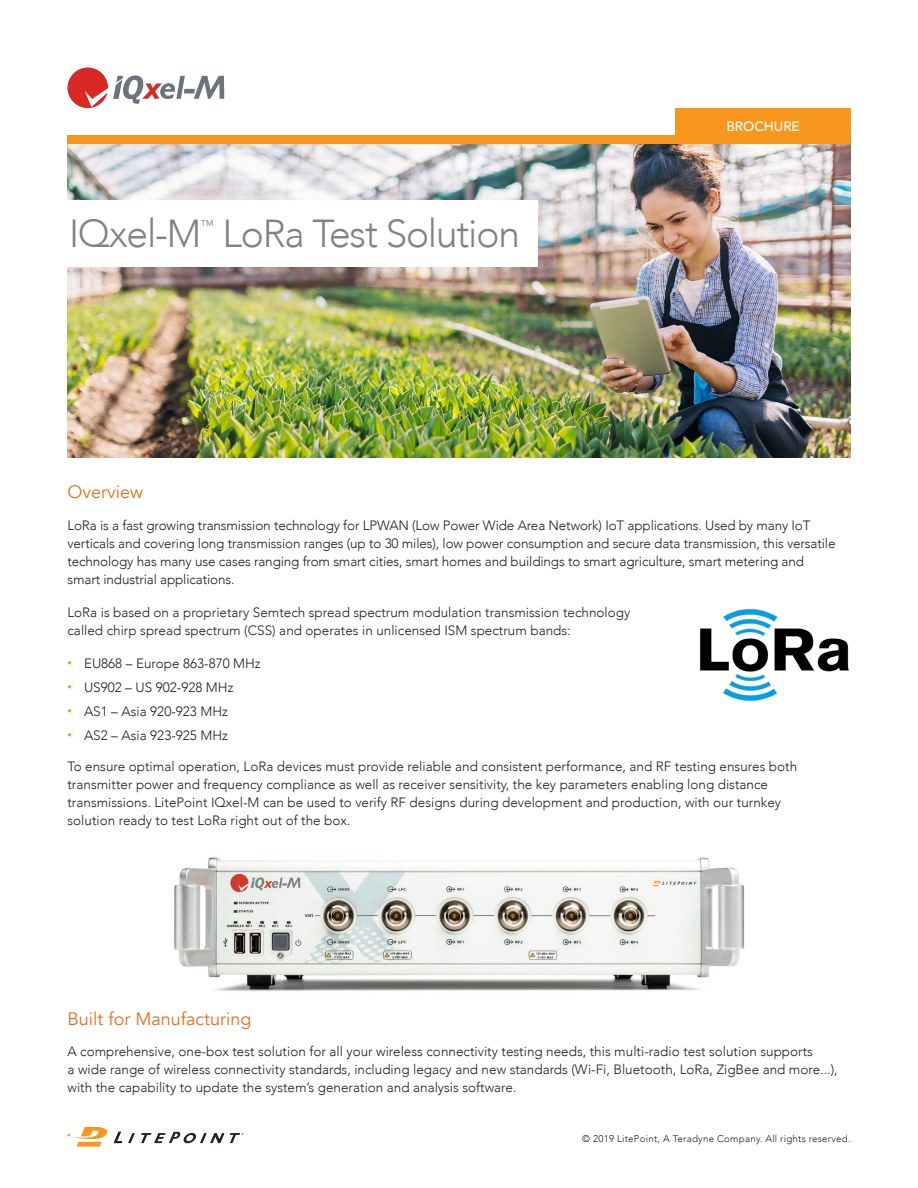
<style>
.page{position:relative;width:918px;height:1188px;background:#fff}
.page>*{position:absolute;margin:0;border:0;box-sizing:border-box;transform-origin:0 0}
.Head_2{font:300 39px "Avenir";letter-spacing:-.03em;color:#808285}
.Subhead_1{font:18px "Avenir";color:#e4701e}
.Head_2-2{font:300 13.95px "Avenir";color:#808285}
.Body_1{font:300 13.5px/18px "Avenir";color:#231f20}
.Table_C_subhead{font:500 13.5px "Avenir";color:#fff}
.Folio{font:300 9.75px "Avenir";letter-spacing:.025em;color:#231f20}
.s1{font-size:9px;color:#f7971d}
</style>
<div class="page">
<img style="left:68px;top:142px;width:783px;height:316px">
<svg style="left:67px;top:1127px;width:41px;height:20px"></svg>
<svg style="left:114px;top:1132px;width:8px;height:11px"></svg>
<svg style="left:128px;top:1133px;width:7px;height:10px"></svg>
<svg style="left:141px;top:1132px;width:103px;height:11px"></svg>
<svg style="left:68px;top:67px;width:156px;height:41px"></svg>
<div style="left:68px;top:135px;width:782px;height:8px;background:#f7971d"></div>
<div style="left:675px;top:108px;width:176px;height:32px;background:#f7971d"></div>
<div style="left:57px;top:200px;width:480px;height:67px;background:#fff"></div>
<img style="left:700px;top:609px;width:149px;height:92px">
<img style="left:174px;top:857px;width:571px;height:134px">
<p class="Head_2" style="left:69px;top:210px;width:134px">IQxel-M</p>
<p class="Head_2-2" style="left:200px;top:217px;width:15px">™</p>
<p class="Head_2" style="left:223px;top:210px;width:299px">LoRa Test Solution</p>
<p class="Table_C_subhead" style="left:726px;top:115px;width:75px">BROCHURE</p>
<p class="Subhead_1" style="left:68px;top:481px;width:77px">Overview</p>
<p class="Body_1" style="left:68px;top:516px;width:770px">LoRa is a fast growing transmission technology for LPWAN (Low Power Wide Area Network) IoT applications. Used by many IoT verticals and covering long transmission ranges (up to 30 miles), low power consumption and secure data transmission, this versatile technology has many use cases ranging from smart cities, smart homes and buildings to smart agriculture, smart metering and smart industrial applications.</p>
<p class="Body_1" style="left:68px;top:603px;width:564px">LoRa is based on a proprietary Semtech spread spectrum modulation transmission technology called chirp spread spectrum (CSS) and operates in unlicensed ISM spectrum bands:</p>
<p class="Body_1" style="left:68px;top:654px;width:195px"><span class="s1">•</span> EU868 – Europe 863-870 MHz</p>
<p class="Body_1" style="left:68px;top:678px;width:167px"><span class="s1">•</span> US902 – US 902-928 MHz</p>
<p class="Body_1" style="left:68px;top:702px;width:162px"><span class="s1">•</span> AS1 – Asia 920-923 MHz</p>
<p class="Body_1" style="left:68px;top:726px;width:162px"><span class="s1">•</span> AS2 – Asia 923-925 MHz</p>
<p class="Body_1" style="left:68px;top:758px;width:731px">To ensure optimal operation, LoRa devices must provide reliable and consistent performance, and RF testing ensures both transmitter power and frequency compliance as well as receiver sensitivity, the key parameters enabling long distance transmissions. LitePoint IQxel-M can be used to verify RF designs during development and production, with our turnkey solution ready to test LoRa right out of the box.</p>
<p class="Subhead_1" style="left:68px;top:1008px;width:185px">Built for Manufacturing</p>
<p class="Body_1" style="left:68px;top:1043px;width:772px">A comprehensive, one-box test solution for all your wireless connectivity testing needs, this multi-radio test solution supports<br>a wide range of wireless connectivity standards, including legacy and new standards (Wi-Fi, Bluetooth, LoRa, ZigBee and more...), with the capability to update the system’s generation and analysis software.</p>
<p class="Folio" style="left:582px;top:1133px;width:270px">© 2019 LitePoint, A Teradyne Company. All rights reserved.</p>
</div>
